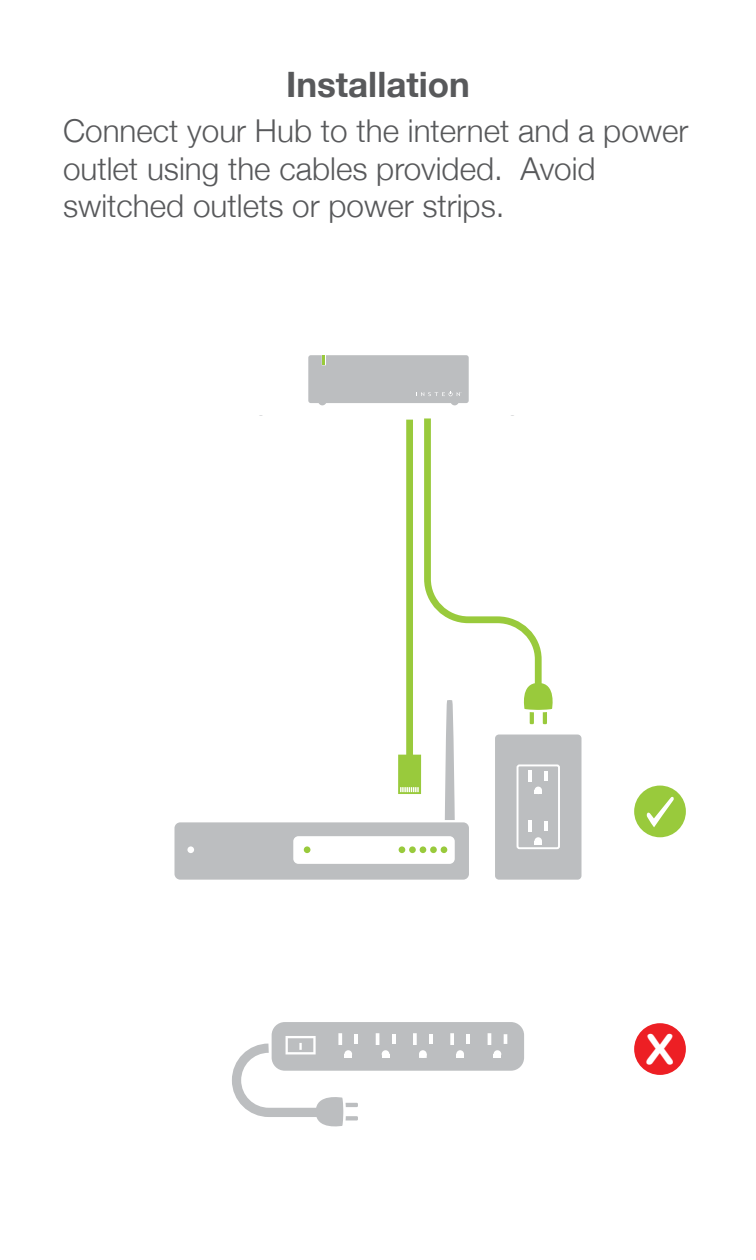
<style>
.page{position:relative;width:756px;height:1260px;background:#fff}
.page>*{position:absolute;margin:0;border:0;box-sizing:border-box;transform-origin:0 0}
.t1{font:40.95px "Arial Rounded MT Bold";color:#fff;scale:1.14 1}
.t2{font:700 35px "Helvetica Neue";color:#58595b}
.t3{font:300 31.5px/37.8px "Helvetica Neue";color:#58595b}
</style>
<div class="page">
<div style="left:495px;top:735px;width:87px;height:145px;background:#bcbec0;border-radius:4px"></div>
<div style="left:517px;top:764px;width:43px;height:85px;border:2px solid #fff;border-radius:2px"></div>
<div style="left:534px;top:837px;width:8px;height:8px;background:#fff;border-radius:50%"></div>
<div style="left:174px;top:822px;width:295px;height:58px;background:#bcbec0;border-radius:6px"></div>
<div style="left:293px;top:836px;width:162px;height:28px;background:#fff;border-radius:5px"></div>
<div style="left:304px;top:846px;width:6px;height:7px;background:#99ca3c;border-radius:50%"></div>
<div style="left:187px;top:846px;width:7px;height:7px;background:#fff;border-radius:50%"></div>
<div style="left:441px;top:846px;width:6px;height:7px;background:#99ca3c;border-radius:50%"></div>
<div style="left:430px;top:846px;width:7px;height:7px;background:#99ca3c;border-radius:50%"></div>
<div style="left:420px;top:846px;width:6px;height:7px;background:#99ca3c;border-radius:50%"></div>
<div style="left:409px;top:846px;width:7px;height:7px;background:#99ca3c;border-radius:50%"></div>
<div style="left:399px;top:846px;width:6px;height:7px;background:#99ca3c;border-radius:50%"></div>
<svg style="left:398px;top:418px;width:159px;height:414px"></svg>
<div style="left:272px;top:1022px;width:252px;height:49px;background:#bcbec0;border-radius:13px"></div>
<svg style="left:338px;top:1033px;width:4px;height:3px"></svg>
<hr style="left:354px;top:1034px;width:4px;height:10px;background:#fff">
<svg style="left:376px;top:1033px;width:3px;height:12px"></svg>
<svg style="left:392px;top:1034px;width:3px;height:10px"></svg>
<div style="left:382px;top:1050px;width:7px;height:8px;background:#fff;border-radius:50%"></div>
<svg style="left:413px;top:1033px;width:4px;height:12px"></svg>
<hr style="left:429px;top:1034px;width:4px;height:10px;background:#fff">
<div style="left:419px;top:1050px;width:8px;height:8px;background:#fff;border-radius:50%"></div>
<svg style="left:450px;top:1033px;width:4px;height:12px"></svg>
<hr style="left:466px;top:1034px;width:4px;height:10px;background:#fff">
<div style="left:456px;top:1050px;width:8px;height:8px;background:#fff;border-radius:50%"></div>
<svg style="left:488px;top:1033px;width:3px;height:12px"></svg>
<svg style="left:504px;top:1034px;width:3px;height:10px"></svg>
<div style="left:494px;top:1050px;width:7px;height:8px;background:#fff;border-radius:50%"></div>
<svg style="left:232px;top:1036px;width:126px;height:90px"></svg>
<div style="left:634px;top:1023px;width:52px;height:52px;background:#ed1f24;border-radius:50%"></div>
<div style="left:634px;top:786px;width:52px;height:51px;background:#99ca3c;border-radius:50%"></div>
<svg style="left:646px;top:796px;width:28px;height:31px"></svg>
<div style="left:318px;top:397px;width:8px;height:8px;background:#bcbec0;border-radius:50%"></div>
<div style="left:451px;top:397px;width:8px;height:8px;background:#bcbec0;border-radius:50%"></div>
<div style="left:308px;top:355px;width:161px;height:48px;background:#bcbec0"></div>
<hr style="left:755px;top:1114px;width:1px;height:146px;background:#288ec2">
<p class="t2" style="left:286px;top:57px;width:185px">Installation</p>
<p class="t3" style="left:63px;top:110px;width:627px">Connect your Hub to the internet and a power outlet using the cables provided. Avoid switched outlets or power strips.</p>
<p class="t1" style="left:646px;top:1025px;width:26px">X</p>
</div>
